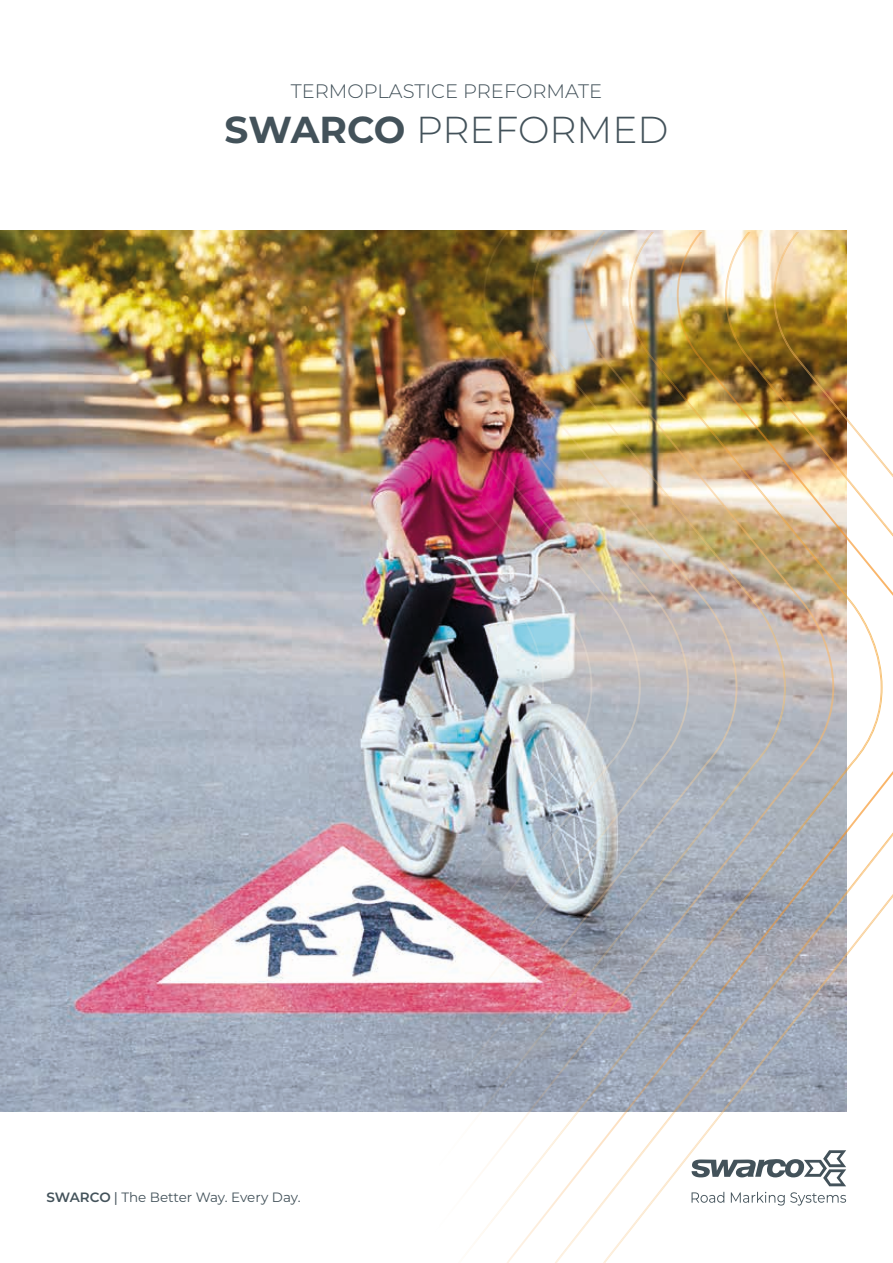
<style>
.page{position:relative;width:893px;height:1263px;background:#fff}
.page>*{position:absolute;margin:0;border:0;box-sizing:border-box;transform-origin:0 0}
.t1{font:300 37.5px "Montserrat";color:#43525a}
.t2{font:300 19.5px "Montserrat";color:#43525a}
.t3{font:13.5px "Montserrat";color:#43525a}
.s1{font-weight:700}
.s2{font-weight:600}
.s3{font-family:"Arial"}
</style>
<div class="page">
<img style="left:0;top:230px;width:846px;height:881px">
<svg style="left:834px;top:232px;width:59px;height:971px"></svg>
<img style="left:806px;top:232px;width:28px;height:971px">
<img style="left:737px;top:232px;width:69px;height:974px">
<img style="left:689px;top:232px;width:48px;height:971px">
<img style="left:641px;top:232px;width:48px;height:985px">
<img style="left:592px;top:232px;width:49px;height:1031px">
<img style="left:544px;top:232px;width:48px;height:1031px">
<img style="left:112px;top:232px;width:432px;height:1031px">
<h2 class="t2" style="left:291px;top:78px;width:313px">TERMOPLASTICE PREFORMATE</h2>
<h1 class="t1" style="left:225px;top:104px;width:445px"><span class="s1">SWARCO</span> PREFORMED</h1>
<p class="t3" style="left:46px;top:1187px;width:256px"><span class="s2">SWARCO</span> <span class="s3">|</span> The Better Way. Every Day.</p>
</div>
